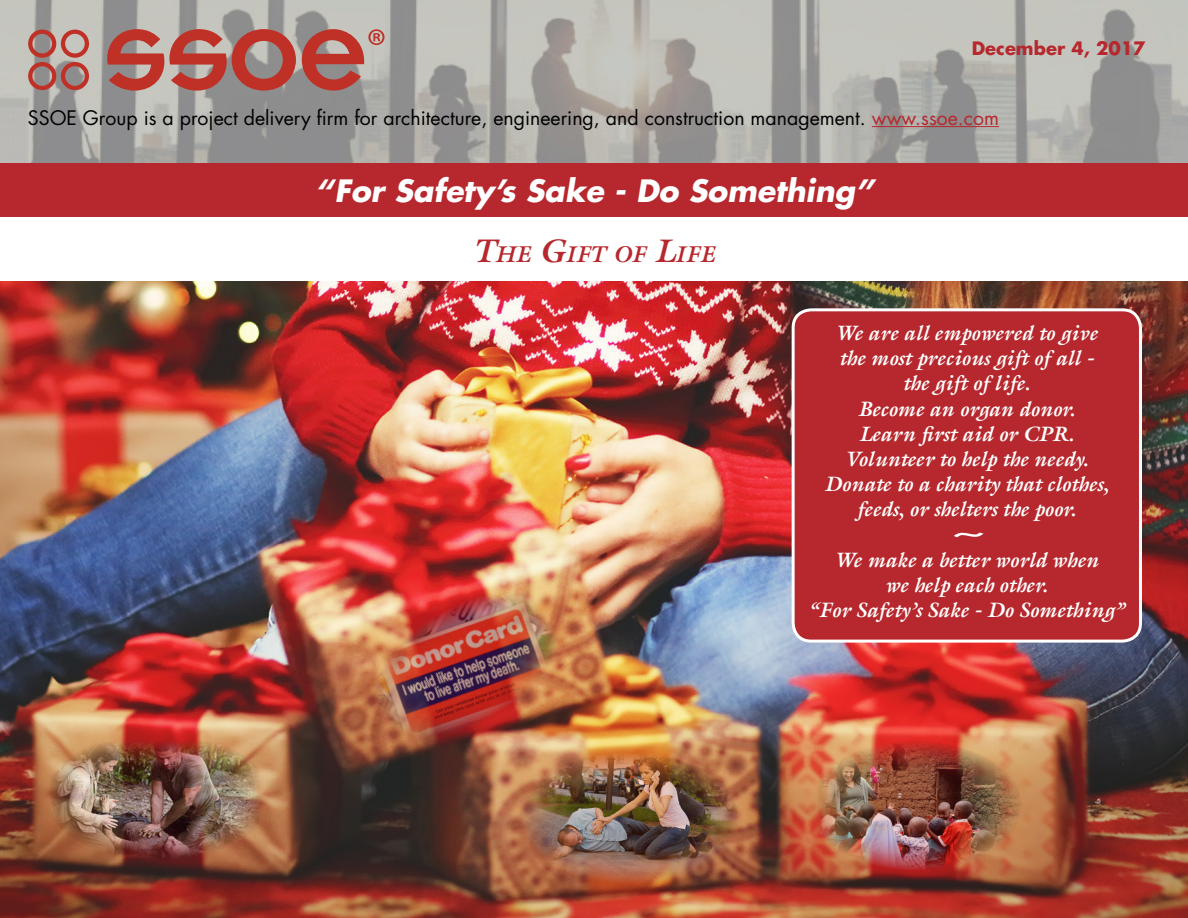
<style>
.page{position:relative;width:1188px;height:918px;background:#fff}
.page>*{position:absolute;margin:0;border:0;box-sizing:border-box;transform-origin:0 0}
.t1{font:italic 700 30px "Futura Std";color:#fff}
.t2{font:italic 700 30px "Galliard Std";color:#fff;scale:2 1}
.t3{font:italic 700 23.1px "Galliard Std";color:#b6282d}
.t4{font:italic 700 21px/25.2px "Galliard Std";color:#fff;text-align:center}
.t5{font:19.5px "Futura Std";color:#000}
.t6{font:700 18px "Futura Std";color:#b6282d}
.s1{color:#b6282d}
.s2{font-size:33px}
</style>
<div class="page">
<img style="left:0;top:0;width:1188px;height:163px">
<div style="left:0;top:163px;width:1188px;height:54px;background:#b6282d"></div>
<svg style="left:28px;top:29px;width:357px;height:62px;background:#b2766f"></svg>
<hr style="left:872px;top:126px;width:127px;height:1px;background:#b6282d">
<img style="left:0;top:282px;width:1188px;height:636px">
<div style="left:793px;top:310px;width:347px;height:331px;background:#b6282d;border-radius:18px"></div>
<div style="left:792px;top:308px;width:350px;height:335px;border:3px solid #fff;border-radius:18px"></div>
<img style="left:817px;top:741px;width:205px;height:129px">
<img style="left:521px;top:754px;width:218px;height:130px">
<img style="left:373px;top:590px;width:188px;height:153px">
<img style="left:49px;top:741px;width:211px;height:120px">
<p class="t6" style="left:972px;top:37px;width:175px">December 4, 2017</p>
<p class="t5" style="left:28px;top:105px;width:973px">SSOE Group is a project delivery firm for architecture, engineering, and construction management. <span class="s1">www.ssoe.com</span></p>
<p class="t1" style="left:316px;top:171px;width:560px">“For Safety’s Sake - Do Something”</p>
<p class="t3" style="left:473px;top:240px;width:243px"><span class="s2">T</span>HE <span class="s2">G</span>IFT OF <span class="s2">L</span>IFE</p>
<p class="t4" style="left:835px;top:320px;width:264px">We are all empowered to give the most precious gift of all - the gift of life.</p>
<p class="t4" style="left:858px;top:396px;width:219px">Become an organ donor.</p>
<p class="t4" style="left:859px;top:421px;width:217px">Learn first aid or CPR.</p>
<p class="t4" style="left:845px;top:446px;width:245px">Volunteer to help the needy.</p>
<p class="t4" style="left:824px;top:471px;width:286px">Donate to a charity that clothes, feeds, or shelters the poor.</p>
<p class="t2" style="left:951px;top:513px;width:17px">~</p>
<p class="t4" style="left:834px;top:547px;width:266px">We make a better world when we help each other.</p>
<p class="t4" style="left:808px;top:597px;width:317px">“For Safety’s Sake - Do Something”</p>
</div>
